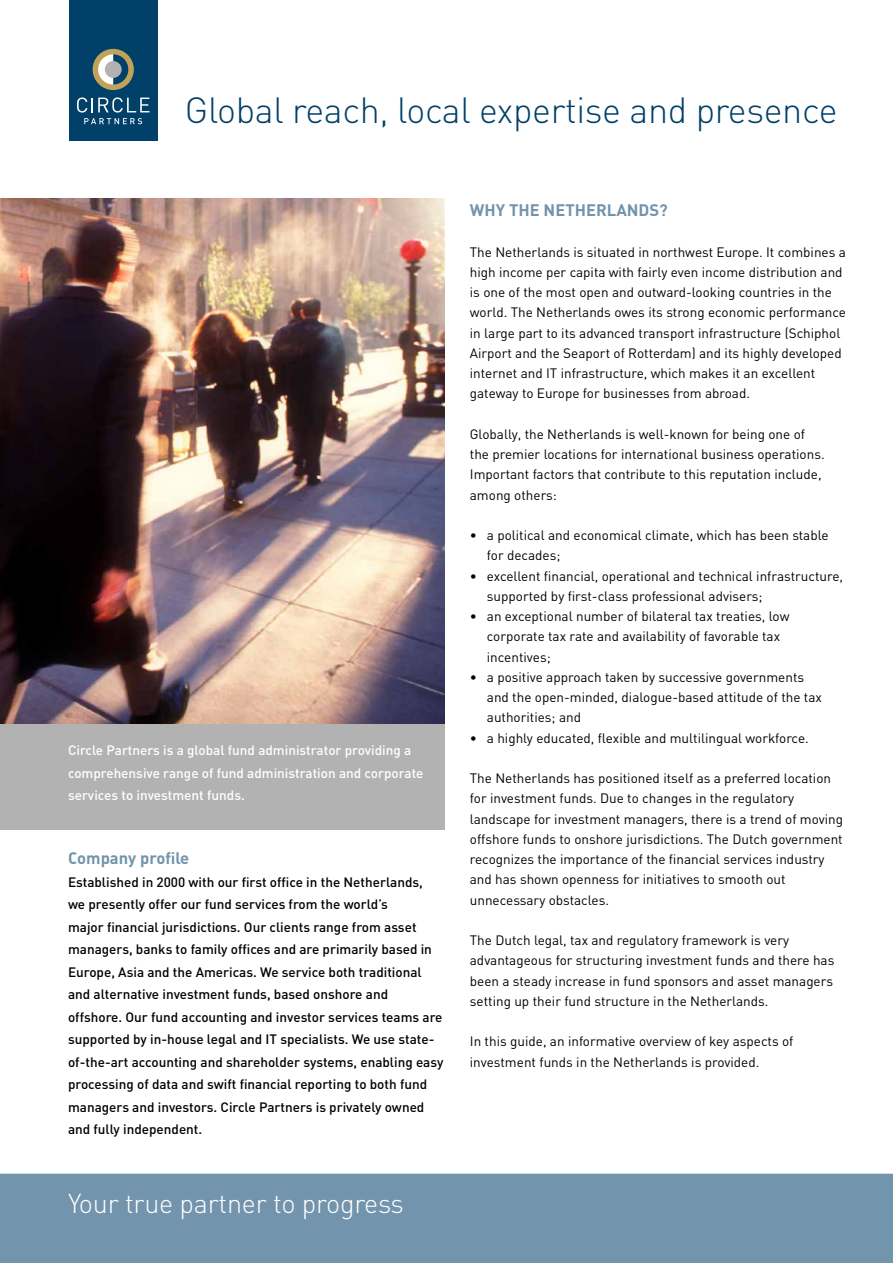
<style>
.page{position:relative;width:893px;height:1263px;background:#fff}
.page>*{position:absolute;margin:0;border:0;box-sizing:border-box;transform-origin:0 0}
.t1{font:300 36px "DIN";letter-spacing:-.01em;color:#004069}
.t2{font:300 27px "DIN";letter-spacing:-.01em;color:#fff}
.t3{font:700 16.5px "DIN";color:#7294ac}
.t4{font:13.5px/20.2px "DIN";color:#000}
.t5{font:500 13.5px/22.5px "DIN";color:#000}
.t6{font:500 13.5px/22.5px "DIN";color:#fff}
</style>
<div class="page">
<img style="left:0;top:198px;width:444px;height:526px">
<div style="left:0;top:724px;width:444px;height:105px;background:#b3b2b2"></div>
<div style="left:0;top:1174px;width:893px;height:89px;background:#7294ac"></div>
<div style="left:69px;top:0;width:88px;height:140px;background:#004069"></div>
<svg style="left:93px;top:49px;width:41px;height:41px"></svg>
<svg style="left:77px;top:97px;width:72px;height:27px"></svg>
<h1 class="t1" style="left:185px;top:87px;width:654px">Global reach, local expertise and presence</h1>
<p class="t6" style="left:68px;top:739px;width:357px">Circle Partners is a global fund administrator providing a comprehensive range of fund administration and corporate services to investment funds.</p>
<p class="t3" style="left:68px;top:847px;width:123px">Company profile</p>
<p class="t5" style="left:68px;top:870px;width:377px">Established in 2000 with our first office in the Netherlands,<br>we presently offer our fund services from the world’s<br>major financial jurisdictions. Our clients range from asset managers, banks to family offices and are primarily based in Europe, Asia and the Americas. We service both traditional and alternative investment funds, based onshore and offshore. Our fund accounting and investor services teams are supported by in-house legal and IT specialists. We use state&shy;of-the-art accounting and shareholder systems, enabling easy processing of data and swift financial reporting to both fund managers and investors. Circle Partners is privately owned and fully independent.</p>
<h2 class="t2" style="left:68px;top:1187px;width:337px">Your true partner to progress</h2>
<p class="t3" style="left:470px;top:199px;width:199px">WHY THE NETHERLANDS?</p>
<p class="t4" style="left:470px;top:241px;width:378px">The Netherlands is situated in northwest Europe. It combines a high income per capita with fairly even income distribution and is one of the most open and outward-looking countries in the world. The Netherlands owes its strong economic performance in large part to its advanced transport infrastructure (Schiphol Airport and the Seaport of Rotterdam) and its highly developed internet and IT infrastructure, which makes it an excellent gateway to Europe for businesses from abroad.</p>
<p class="t4" style="left:470px;top:424px;width:356px">Globally, the Netherlands is well-known for being one of the premier locations for international business operations.<br>Important factors that contribute to this reputation include, among others:</p>
<p class="t4" style="left:487px;top:525px;width:343px;text-indent:-17px">• a political and economical climate, which has been stable for decades;</p>
<p class="t4" style="left:487px;top:565px;width:358px;text-indent:-17px">• excellent financial, operational and technical infrastructure, supported by first-class professional advisers;</p>
<p class="t4" style="left:487px;top:606px;width:304px;text-indent:-17px">• an exceptional number of bilateral tax treaties, low corporate tax rate and availability of favorable tax incentives;</p>
<p class="t4" style="left:487px;top:667px;width:336px;text-indent:-17px">• a positive approach taken by successive governments and the open-minded, dialogue-based attitude of the tax authorities; and</p>
<p class="t4" style="left:470px;top:727px;width:340px">• a highly educated, flexible and multilingual workforce.</p>
<p class="t4" style="left:470px;top:768px;width:375px">The Netherlands has positioned itself as a preferred location for investment funds. Due to changes in the regulatory landscape for investment managers, there is a trend of moving offshore funds to onshore jurisdictions. The Dutch government recognizes the importance of the financial services industry and has shown openness for initiatives to smooth out unnecessary obstacles.</p>
<p class="t4" style="left:470px;top:930px;width:366px">The Dutch legal, tax and regulatory framework is very advantageous for structuring investment funds and there has been a steady increase in fund sponsors and asset managers setting up their fund structure in the Netherlands.</p>
<p class="t4" style="left:470px;top:1031px;width:325px">In this guide, an informative overview of key aspects of investment funds in the Netherlands is provided.</p>
</div>
